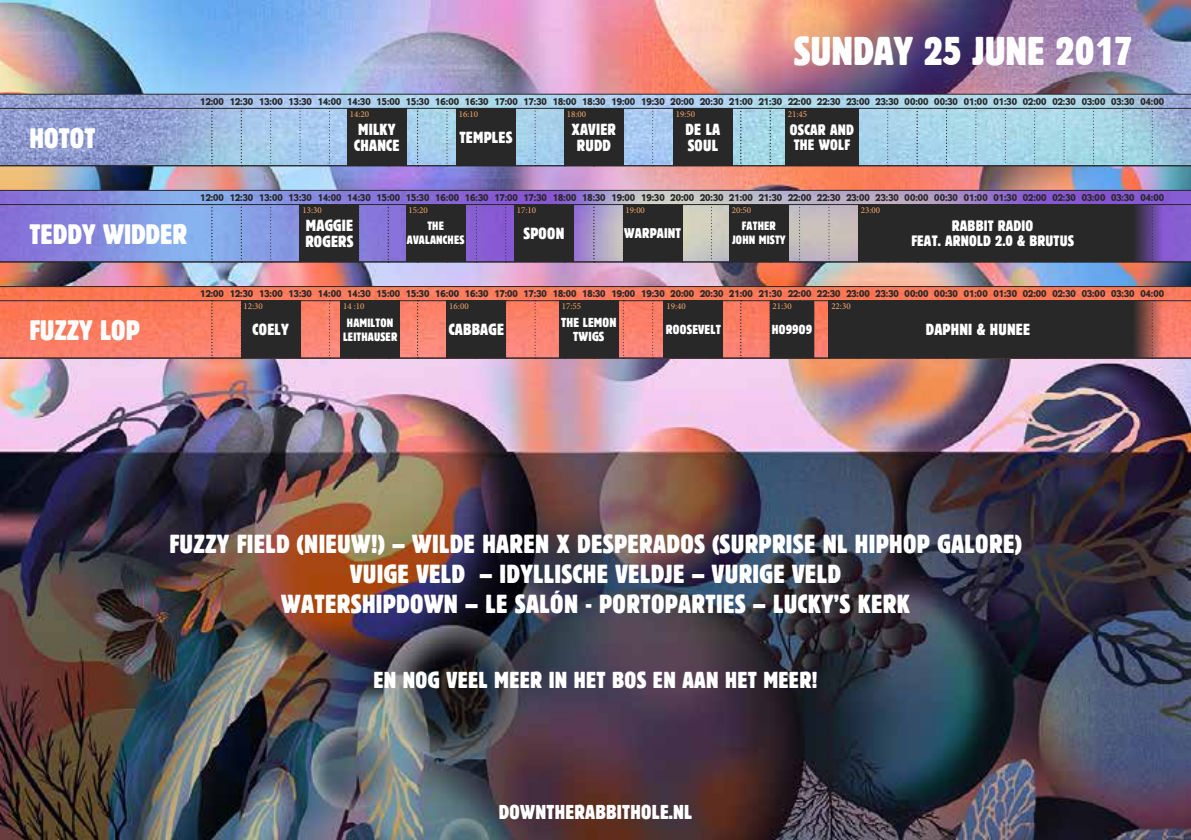
<style>
.page{position:relative;width:1191px;height:840px;background:#fff}
.page>*{position:absolute;margin:0;border:0;box-sizing:border-box;transform-origin:0 0}
.t1{font:condensed 40px "Block BE";color:#fff}
.t2{font:condensed 28px "Block BE";color:#fff}
.t3{font:condensed 26px/30px "Block BE";letter-spacing:.015em;color:#fff;text-align:center}
.t4{font:condensed 23px "Block BE";letter-spacing:.015em;color:#fff}
.t5{font:condensed 20px "Block BE";letter-spacing:.015em;color:#fff}
.t6{font:condensed 16px/16px "Block BE";letter-spacing:.015em;color:#fff}
.t7{font:condensed 15px/15px "Block BE";letter-spacing:.015em;color:#fff}
.t8{font:condensed 14px "Block BE";letter-spacing:.015em;color:#fff}
.t9{font:condensed 13px/14px "Block BE";letter-spacing:.015em;color:#fff;text-align:center}
.t10{font:condensed 12px/14px "Block BE";letter-spacing:.015em;color:#fff;text-align:center}
.t11{font:10px "Block BE";color:#292829}
.t12{font:9px "Minion Pro";color:#faac69}
</style>
<div class="page">
<img style="left:0;top:0;width:1191px;height:839px">
<svg style="left:0;top:94px;width:1191px;height:14px;background:#a0bfda"></svg>
<svg style="left:0;top:108px;width:1191px;height:58px;background:#9cbedc"></svg>
<svg style="left:0;top:190px;width:1191px;height:14px;background:#9183c8"></svg>
<svg style="left:0;top:204px;width:1191px;height:58px;background:#9391d1"></svg>
<svg style="left:0;top:286px;width:1191px;height:14px;background:#eb7254"></svg>
<svg style="left:0;top:300px;width:1191px;height:58px;background:#f57c66"></svg>
<svg style="left:211px;top:108px;width:2px;height:58px"></svg>
<svg style="left:740px;top:108px;width:2px;height:58px"></svg>
<svg style="left:916px;top:108px;width:2px;height:58px"></svg>
<svg style="left:1034px;top:108px;width:1px;height:58px"></svg>
<svg style="left:329px;top:108px;width:1px;height:58px"></svg>
<svg style="left:270px;top:108px;width:2px;height:58px"></svg>
<svg style="left:446px;top:108px;width:2px;height:58px"></svg>
<svg style="left:1093px;top:108px;width:1px;height:58px"></svg>
<svg style="left:975px;top:108px;width:2px;height:58px"></svg>
<svg style="left:241px;top:108px;width:1px;height:58px"></svg>
<svg style="left:299px;top:108px;width:2px;height:58px"></svg>
<svg style="left:417px;top:108px;width:1px;height:58px"></svg>
<svg style="left:534px;top:108px;width:2px;height:58px"></svg>
<svg style="left:652px;top:108px;width:1px;height:58px"></svg>
<svg style="left:769px;top:108px;width:2px;height:58px"></svg>
<svg style="left:887px;top:108px;width:1px;height:58px"></svg>
<svg style="left:946px;top:108px;width:1px;height:58px"></svg>
<svg style="left:1004px;top:108px;width:2px;height:58px"></svg>
<svg style="left:1063px;top:108px;width:2px;height:58px"></svg>
<svg style="left:1122px;top:108px;width:1px;height:58px"></svg>
<svg style="left:1151px;top:108px;width:2px;height:58px"></svg>
<svg style="left:211px;top:204px;width:2px;height:58px"></svg>
<svg style="left:388px;top:204px;width:1px;height:58px"></svg>
<svg style="left:682px;top:204px;width:1px;height:58px"></svg>
<svg style="left:505px;top:204px;width:2px;height:58px"></svg>
<svg style="left:270px;top:204px;width:2px;height:58px"></svg>
<svg style="left:799px;top:204px;width:1px;height:58px"></svg>
<svg style="left:241px;top:204px;width:1px;height:58px"></svg>
<svg style="left:359px;top:204px;width:1px;height:58px"></svg>
<svg style="left:476px;top:204px;width:1px;height:58px"></svg>
<svg style="left:593px;top:204px;width:2px;height:58px"></svg>
<svg style="left:711px;top:204px;width:1px;height:58px"></svg>
<svg style="left:828px;top:204px;width:2px;height:58px"></svg>
<svg style="left:211px;top:300px;width:2px;height:58px"></svg>
<svg style="left:740px;top:300px;width:2px;height:58px"></svg>
<svg style="left:329px;top:300px;width:1px;height:58px"></svg>
<svg style="left:506px;top:300px;width:1px;height:58px"></svg>
<svg style="left:623px;top:300px;width:1px;height:58px"></svg>
<svg style="left:300px;top:300px;width:1px;height:58px"></svg>
<svg style="left:417px;top:300px;width:1px;height:58px"></svg>
<svg style="left:534px;top:300px;width:2px;height:58px"></svg>
<svg style="left:652px;top:300px;width:1px;height:58px"></svg>
<div style="left:347px;top:108px;width:60px;height:58px;background:#292829"></div>
<div style="left:456px;top:108px;width:60px;height:58px;background:#292829"></div>
<div style="left:564px;top:108px;width:60px;height:58px;background:#292829"></div>
<div style="left:673px;top:108px;width:60px;height:58px;background:#292829"></div>
<div style="left:785px;top:108px;width:74px;height:58px;background:#292829"></div>
<div style="left:514px;top:204px;width:60px;height:58px;background:#292829"></div>
<div style="left:623px;top:204px;width:59px;height:58px;background:#292829"></div>
<div style="left:729px;top:204px;width:59px;height:58px;background:#292829"></div>
<div style="left:858px;top:204px;width:269px;height:58px;background:#292829"></div>
<div style="left:828px;top:300px;width:299px;height:58px;background:#292829"></div>
<div style="left:299px;top:204px;width:60px;height:58px;background:#292829"></div>
<div style="left:241px;top:300px;width:59px;height:58px;background:#292829"></div>
<div style="left:340px;top:300px;width:60px;height:58px;background:#292829"></div>
<div style="left:406px;top:204px;width:59px;height:58px;background:#292829"></div>
<div style="left:559px;top:300px;width:60px;height:58px;background:#292829"></div>
<div style="left:663px;top:300px;width:60px;height:58px;background:#292829"></div>
<div style="left:769px;top:300px;width:45px;height:58px;background:#292829"></div>
<div style="left:446px;top:300px;width:60px;height:58px;background:#292829"></div>
<svg style="left:1127px;top:204px;width:36px;height:58px;background:#4e3b6c"></svg>
<svg style="left:1127px;top:300px;width:36px;height:58px;background:#7c4a44"></svg>
<h1 class="t1" style="left:794px;top:28px;width:339px">SUNDAY 25 JUNE 2017</h1>
<p class="t11" style="left:200px;top:96px;width:965px">12:00 12:30 13:00 13:30 14:00 14:30 15:00 15:30 16:00 16:30 17:00 17:30 18:00 18:30 19:00 19:30 20:00 20:30 21:00 21:30 22:00 22:30 23:00 23:30 00:00 00:30 01:00 01:30 02:00 02:30 03:00 03:30 04:00</p>
<h2 class="t2" style="left:29px;top:121px;width:67px">HOTOT</h2>
<p class="t12" style="left:350px;top:108px;width:21px">14:20</p>
<h3 class="t6" style="left:354px;top:121px;width:47px">MILKY<br>CHANCE</h3>
<p class="t12" style="left:459px;top:108px;width:21px">16:10</p>
<h3 class="t6" style="left:459px;top:129px;width:55px">TEMPLES</h3>
<p class="t12" style="left:567px;top:108px;width:21px">18:00</p>
<h3 class="t6" style="left:572px;top:121px;width:46px;text-align:center">XAVIER<br>RUDD</h3>
<p class="t12" style="left:676px;top:108px;width:21px">19:50</p>
<h3 class="t6" style="left:685px;top:121px;width:36px">DE LA<br>SOUL</h3>
<p class="t12" style="left:787px;top:108px;width:21px">21:45</p>
<h3 class="t7" style="left:790px;top:122px;width:65px">OSCAR AND<br>THE WOLF</h3>
<h2 class="t2" style="left:29px;top:217px;width:159px">TEDDY WIDDER</h2>
<p class="t11" style="left:200px;top:192px;width:965px">12:00 12:30 13:00 13:30 14:00 14:30 15:00 15:30 16:00 16:30 17:00 17:30 18:00 18:30 19:00 19:30 20:00 20:30 21:00 21:30 22:00 22:30 23:00 23:30 00:00 00:30 01:00 01:30 02:00 02:30 03:00 03:30 04:00</p>
<p class="t12" style="left:302px;top:204px;width:21px">13:30</p>
<h3 class="t6" style="left:305px;top:217px;width:50px">MAGGIE<br>ROGERS</h3>
<p class="t12" style="left:408px;top:204px;width:21px">15:20</p>
<p class="t10" style="left:407px;top:219px;width:59px">THE<br>AVALANCHES</p>
<p class="t12" style="left:517px;top:204px;width:21px">17:10</p>
<h3 class="t6" style="left:523px;top:225px;width:42px">SPOON</h3>
<p class="t12" style="left:625px;top:204px;width:21px">19:00</p>
<h3 class="t8" style="left:624px;top:225px;width:58px">WARPAINT</h3>
<p class="t12" style="left:732px;top:204px;width:21px">20:50</p>
<p class="t10" style="left:732px;top:219px;width:55px">FATHER<br>JOHN MISTY</p>
<p class="t12" style="left:860px;top:204px;width:21px">23:00</p>
<h3 class="t7" style="left:911px;top:218px;width:164px;text-align:center">RABBIT RADIO<br>FEAT. ARNOLD 2.0 &amp; BRUTUS</h3>
<h2 class="t2" style="left:29px;top:314px;width:112px">FUZZY LOP</h2>
<p class="t11" style="left:200px;top:288px;width:965px">12:00 12:30 13:00 13:30 14:00 14:30 15:00 15:30 16:00 16:30 17:00 17:30 18:00 18:30 19:00 19:30 20:00 20:30 21:00 21:30 22:00 22:30 23:00 23:30 00:00 00:30 01:00 01:30 02:00 02:30 03:00 03:30 04:00</p>
<p class="t12" style="left:244px;top:300px;width:21px">12:30</p>
<h3 class="t6" style="left:252px;top:321px;width:38px">COELY</h3>
<p class="t12" style="left:343px;top:300px;width:23px">14 :10</p>
<p class="t10" style="left:343px;top:315px;width:56px">HAMILTON<br>LEITHAUSER</p>
<p class="t12" style="left:449px;top:300px;width:21px">16:00</p>
<h3 class="t6" style="left:449px;top:321px;width:57px">CABBAGE</h3>
<p class="t12" style="left:562px;top:300px;width:21px">17:55</p>
<h3 class="t9" style="left:561px;top:315px;width:57px">THE LEMON<br>TWIGS</h3>
<p class="t12" style="left:666px;top:300px;width:21px">19:40</p>
<h3 class="t9" style="left:666px;top:322px;width:57px">ROOSEVELT</h3>
<p class="t12" style="left:772px;top:300px;width:21px">21:30</p>
<h3 class="t9" style="left:772px;top:322px;width:42px">HO99O9</h3>
<p class="t12" style="left:831px;top:300px;width:21px">22:30</p>
<h3 class="t6" style="left:925px;top:321px;width:106px">DAPHNI &amp; HUNEE</h3>
<h3 class="t3" style="left:169px;top:527px;width:853px">FUZZY FIELD (NIEUW!) – WILDE HAREN X DESPERADOS (SURPRISE NL HIPHOP GALORE)<br>VUIGE VELD – IDYLLISCHE VELDJE – VURIGE VELD<br>WATERSHIPDOWN – LE SALÓN - PORTOPARTIES – LUCKY’S KERK</h3>
<h3 class="t4" style="left:373px;top:666px;width:446px">EN NOG VEEL MEER IN HET BOS EN AAN HET MEER!</h3>
<h3 class="t5" style="left:499px;top:799px;width:195px">DOWNTHERABBITHOLE.NL</h3>
</div>
